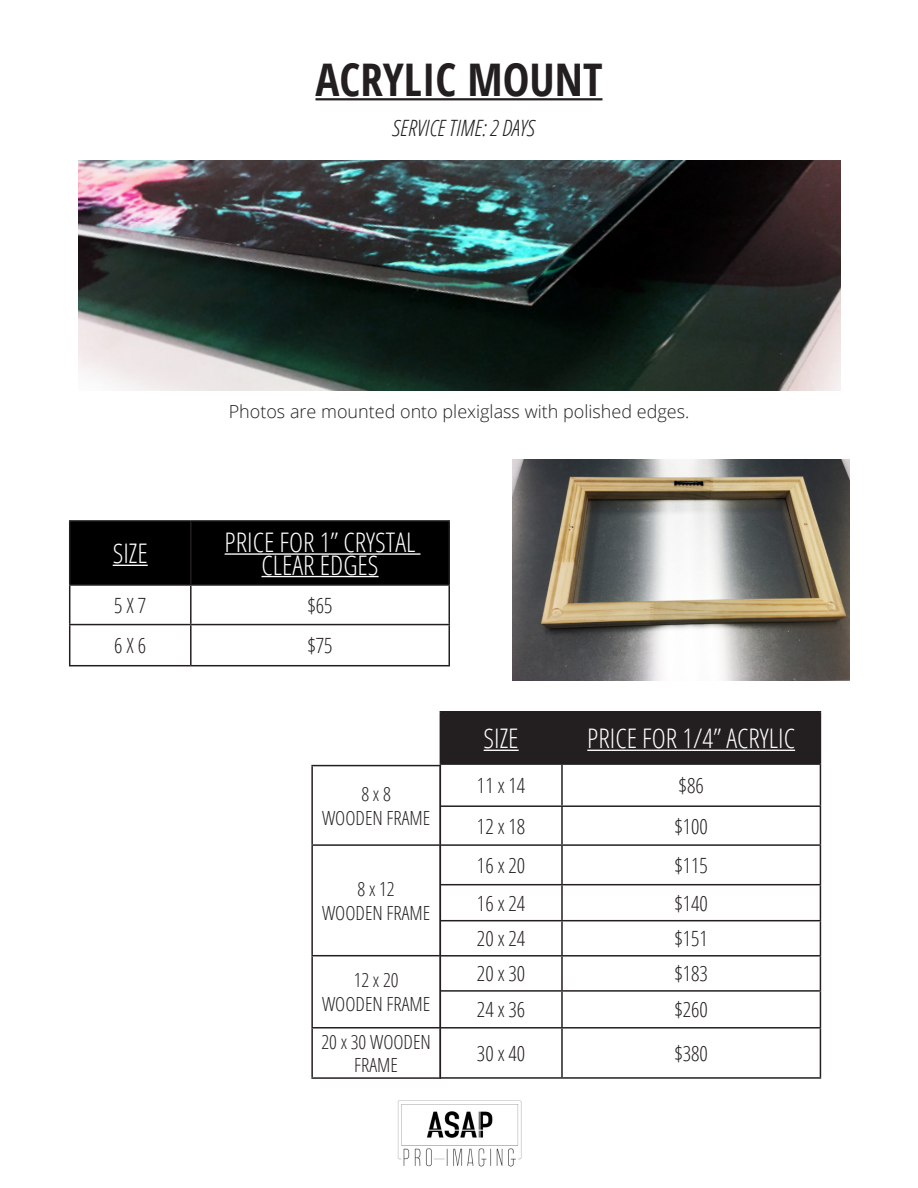
<style>
.page{position:relative;width:918px;height:1188px;background:#fff}
.page>*{position:absolute;margin:0;border:0;box-sizing:border-box;transform-origin:0 0}
.t1{font:700 condensed 45px "Open Sans";color:#231f20}
.t2{font:300 condensed 27px/22.5px "Open Sans";color:#fff;text-align:center}
.t3{font:italic 300 condensed 22.5px "Open Sans";color:#231f20}
.t4{font:300 condensed 21px "Open Sans";color:#231f20}
.t5{font:300 condensed 19.5px/23.4px "Open Sans";color:#231f20;text-align:center}
.t6{font:300 18px "Open Sans";color:#231f20}
</style>
<div class="page">
<div style="left:441px;top:712px;width:379px;height:51px;background:#231f20"></div>
<hr style="left:440px;top:711px;width:122px;height:1px;background:#231f20">
<hr style="left:440px;top:712px;width:1px;height:51px;background:#231f20">
<hr style="left:562px;top:711px;width:259px;height:1px;background:#231f20">
<hr style="left:561px;top:712px;width:2px;height:51px;background:#231f20">
<hr style="left:820px;top:712px;width:1px;height:51px;background:#231f20">
<hr style="left:440px;top:763px;width:122px;height:2px;background:#231f20">
<hr style="left:562px;top:763px;width:259px;height:2px;background:#231f20">
<hr style="left:561px;top:765px;width:2px;height:40px;background:#231f20">
<hr style="left:820px;top:765px;width:1px;height:40px;background:#231f20">
<hr style="left:440px;top:805px;width:122px;height:2px;background:#231f20">
<hr style="left:562px;top:805px;width:259px;height:2px;background:#231f20">
<hr style="left:561px;top:807px;width:2px;height:37px;background:#231f20">
<hr style="left:820px;top:807px;width:1px;height:37px;background:#231f20">
<hr style="left:440px;top:844px;width:122px;height:2px;background:#231f20">
<hr style="left:562px;top:844px;width:259px;height:2px;background:#231f20">
<hr style="left:561px;top:846px;width:2px;height:38px;background:#231f20">
<hr style="left:820px;top:846px;width:1px;height:38px;background:#231f20">
<hr style="left:440px;top:884px;width:122px;height:1px;background:#231f20">
<hr style="left:562px;top:884px;width:259px;height:1px;background:#231f20">
<hr style="left:561px;top:885px;width:2px;height:35px;background:#231f20">
<hr style="left:820px;top:885px;width:1px;height:35px;background:#231f20">
<hr style="left:440px;top:920px;width:122px;height:1px;background:#231f20">
<hr style="left:562px;top:920px;width:259px;height:1px;background:#231f20">
<hr style="left:561px;top:921px;width:2px;height:34px;background:#231f20">
<hr style="left:820px;top:921px;width:1px;height:34px;background:#231f20">
<hr style="left:440px;top:955px;width:122px;height:2px;background:#231f20">
<hr style="left:562px;top:955px;width:259px;height:2px;background:#231f20">
<hr style="left:561px;top:957px;width:2px;height:33px;background:#231f20">
<hr style="left:820px;top:957px;width:1px;height:33px;background:#231f20">
<hr style="left:440px;top:990px;width:122px;height:2px;background:#231f20">
<hr style="left:562px;top:990px;width:259px;height:2px;background:#231f20">
<hr style="left:561px;top:992px;width:2px;height:35px;background:#231f20">
<hr style="left:820px;top:992px;width:1px;height:35px;background:#231f20">
<hr style="left:440px;top:1027px;width:122px;height:2px;background:#231f20">
<hr style="left:562px;top:1027px;width:259px;height:2px;background:#231f20">
<hr style="left:561px;top:1029px;width:2px;height:48px;background:#231f20">
<hr style="left:820px;top:1029px;width:1px;height:48px;background:#231f20">
<hr style="left:440px;top:1077px;width:122px;height:2px;background:#231f20">
<hr style="left:562px;top:1077px;width:259px;height:2px;background:#231f20">
<hr style="left:484px;top:750px;width:35px;height:1px;background:#fff">
<hr style="left:587px;top:750px;width:208px;height:1px;background:#fff">
<hr style="left:311px;top:765px;width:130px;height:1px;background:#231f20">
<hr style="left:311px;top:766px;width:2px;height:78px;background:#231f20">
<hr style="left:440px;top:766px;width:1px;height:78px;background:#231f20">
<hr style="left:311px;top:844px;width:130px;height:2px;background:#231f20">
<hr style="left:311px;top:846px;width:2px;height:109px;background:#231f20">
<hr style="left:440px;top:846px;width:1px;height:109px;background:#231f20">
<hr style="left:311px;top:955px;width:130px;height:1px;background:#231f20">
<hr style="left:311px;top:956px;width:2px;height:71px;background:#231f20">
<hr style="left:440px;top:956px;width:1px;height:71px;background:#231f20">
<hr style="left:311px;top:1027px;width:130px;height:2px;background:#231f20">
<hr style="left:311px;top:1029px;width:2px;height:48px;background:#231f20">
<hr style="left:440px;top:1029px;width:1px;height:48px;background:#231f20">
<hr style="left:311px;top:1077px;width:130px;height:2px;background:#231f20">
<hr style="left:316px;top:98px;width:286px;height:2px;background:#231f20">
<img style="left:79px;top:160px;width:761px;height:231px">
<div style="left:70px;top:522px;width:378px;height:62px;background:#000"></div>
<hr style="left:69px;top:520px;width:122px;height:2px;background:#231f20">
<hr style="left:69px;top:522px;width:1px;height:62px;background:#231f20">
<hr style="left:191px;top:520px;width:259px;height:2px;background:#231f20">
<hr style="left:190px;top:522px;width:2px;height:62px;background:#231f20">
<hr style="left:448px;top:522px;width:2px;height:62px;background:#231f20">
<hr style="left:69px;top:584px;width:122px;height:2px;background:#231f20">
<hr style="left:69px;top:586px;width:1px;height:38px;background:#231f20">
<hr style="left:191px;top:584px;width:259px;height:2px;background:#231f20">
<hr style="left:190px;top:586px;width:2px;height:38px;background:#231f20">
<hr style="left:448px;top:586px;width:2px;height:38px;background:#231f20">
<hr style="left:69px;top:624px;width:122px;height:1px;background:#231f20">
<hr style="left:69px;top:625px;width:1px;height:40px;background:#231f20">
<hr style="left:191px;top:624px;width:259px;height:1px;background:#231f20">
<hr style="left:190px;top:625px;width:2px;height:40px;background:#231f20">
<hr style="left:448px;top:625px;width:2px;height:40px;background:#231f20">
<hr style="left:69px;top:665px;width:122px;height:1px;background:#231f20">
<hr style="left:191px;top:665px;width:259px;height:1px;background:#231f20">
<hr style="left:113px;top:565px;width:35px;height:1px;background:#fff">
<hr style="left:225px;top:553px;width:195px;height:2px;background:#fff">
<hr style="left:261px;top:576px;width:118px;height:1px;background:#fff">
<img style="left:397px;top:1100px;width:125px;height:67px">
<img style="left:513px;top:460px;width:336px;height:221px">
<p class="t1" style="left:316px;top:48px;width:288px">ACRYLIC MOUNT</p>
<p class="t3" style="left:392px;top:112px;width:144px">SERVICE TIME: 2 DAYS</p>
<p class="t6" style="left:229px;top:399px;width:462px">Photos are mounted onto plexiglass with polished edges.</p>
<p class="t2" style="left:113px;top:541px;width:37px">SIZE</p>
<p class="t2" style="left:225px;top:530px;width:192px">PRICE FOR 1” CRYSTAL<br>CLEAR EDGES</p>
<p class="t4" style="left:114px;top:591px;width:34px">5 X 7</p>
<p class="t4" style="left:307px;top:591px;width:27px">$65</p>
<p class="t4" style="left:114px;top:631px;width:34px">6 X 6</p>
<p class="t4" style="left:307px;top:631px;width:27px">$75</p>
<p class="t5" style="left:362px;top:782px;width:31px">8 x 8</p>
<p class="t5" style="left:322px;top:805px;width:110px">WOODEN FRAME</p>
<p class="t5" style="left:358px;top:877px;width:39px">8 x 12</p>
<p class="t5" style="left:322px;top:900px;width:110px">WOODEN FRAME</p>
<p class="t5" style="left:354px;top:968px;width:46px">12 x 20</p>
<p class="t5" style="left:322px;top:991px;width:110px">WOODEN FRAME</p>
<p class="t5" style="left:321px;top:1029px;width:111px">20 x 30 WOODEN<br>FRAME</p>
<p class="t2" style="left:484px;top:726px;width:37px">SIZE</p>
<p class="t2" style="left:587px;top:726px;width:209px">PRICE FOR 1/4” ACRYLIC</p>
<p class="t4" style="left:477px;top:771px;width:50px">11 x 14</p>
<p class="t4" style="left:679px;top:771px;width:27px">$86</p>
<p class="t4" style="left:477px;top:812px;width:50px">12 x 18</p>
<p class="t4" style="left:674px;top:812px;width:35px">$100</p>
<p class="t4" style="left:477px;top:851px;width:50px">16 x 20</p>
<p class="t4" style="left:674px;top:851px;width:35px">$115</p>
<p class="t4" style="left:477px;top:889px;width:50px">16 x 24</p>
<p class="t4" style="left:674px;top:889px;width:35px">$140</p>
<p class="t4" style="left:477px;top:924px;width:50px">20 x 24</p>
<p class="t4" style="left:674px;top:924px;width:35px">$151</p>
<p class="t4" style="left:477px;top:960px;width:50px">20 x 30</p>
<p class="t4" style="left:674px;top:960px;width:35px">$183</p>
<p class="t4" style="left:477px;top:996px;width:50px">24 x 36</p>
<p class="t4" style="left:674px;top:996px;width:35px">$260</p>
<p class="t4" style="left:477px;top:1039px;width:50px">30 x 40</p>
<p class="t4" style="left:674px;top:1039px;width:35px">$380</p>
</div>
